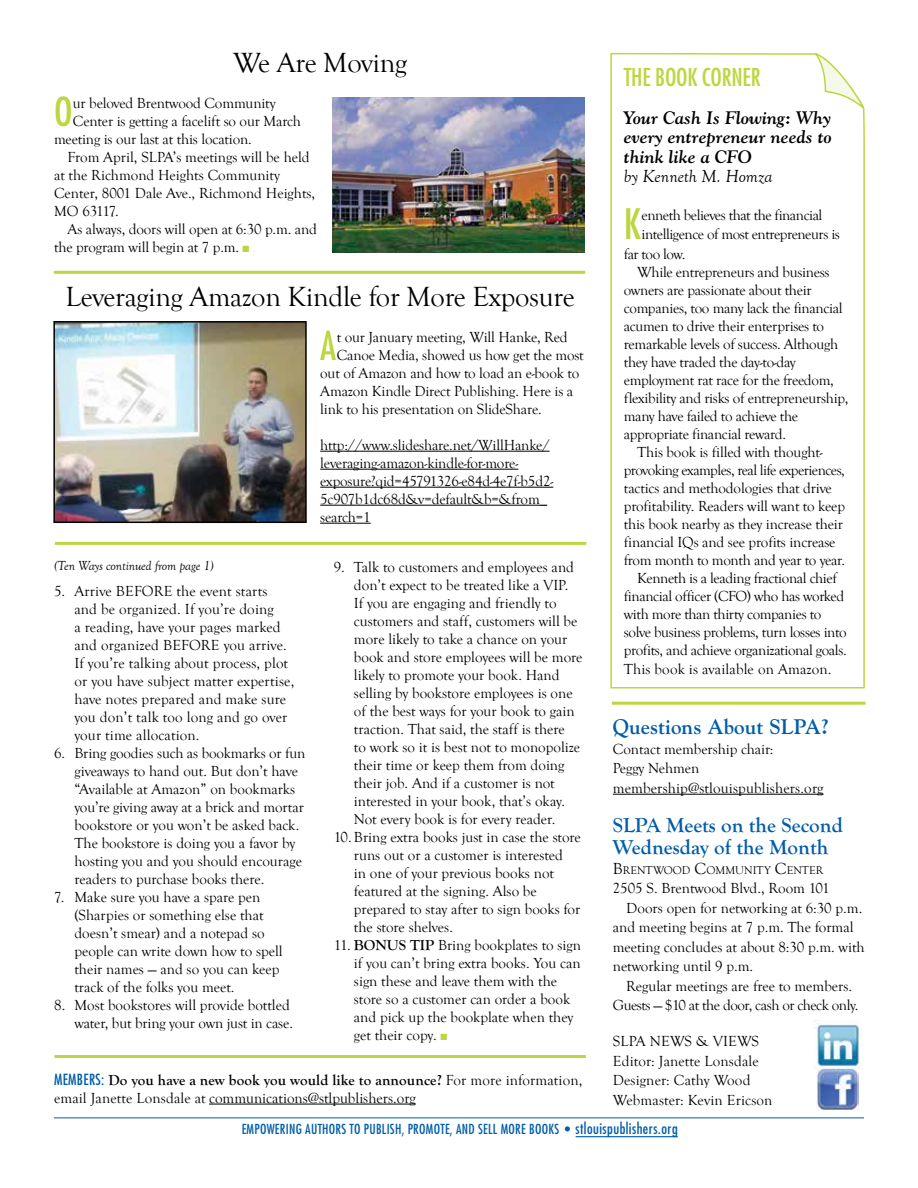
<style>
.page{position:relative;width:918px;height:1188px;background:#fff}
.page>*{position:absolute;margin:0;border:0;box-sizing:border-box;transform-origin:0 0}
.t1{font:condensed 40.8px "Futura";color:#bcd63e}
.t2{font:condensed 38.85px "Futura";color:#bcd63e}
.t3{font:28.5px "Goudy Old Style T";letter-spacing:-.01em;color:#000}
.t4{font:condensed 24px "Futura";letter-spacing:-.01em;color:#bcd63e}
.t5{font:700 21px/22.5px "Goudy Old Style T";color:#005daa}
.t6{font:700 21px "Goudy";color:#005daa}
.t7{font:italic 700 18px/19.5px "Goudy";color:#000;text-align:justify}
.t8{font:italic 18px "Goudy Old Style T";color:#000}
.t9{font:15px/18px "Goudy Old Style T";letter-spacing:-.005em;color:#000}
.t10{font:15px "Goudy Old Style T";letter-spacing:-.025em;color:#000}
.t11{font:15px "Goudy Old Style T";letter-spacing:-.03em;color:#000}
.t12{font:15px "Goudy Old Style T";letter-spacing:-.035em;color:#000}
.t13{font:700 15px "Goudy Old Style T";color:#000}
.t14{font:condensed 13.5px "Futura";letter-spacing:.02em;color:#005daa}
.t15{font:italic 13.5px "Goudy Old Style T";letter-spacing:-.01em;color:#000}
.t16{font:11.55px "Goudy Old Style T";color:#000}
.s1{color:#bcd63e}
.s2{font-weight:400}
.s3{font-weight:700}
.s4{font-family:"Futura";font-stretch:condensed;color:#005daa}
.s5{font-size:16.5px}
.s6{font-size:15px}
</style>
<div class="page">
<svg style="left:610px;top:52px;width:255px;height:637px"></svg>
<hr style="left:576px;top:1136px;width:102px;height:1px;background:#005daa">
<hr style="left:54px;top:1118px;width:810px;height:1px;background:#005daa">
<hr style="left:209px;top:1104px;width:207px;height:1px;background:#000">
<hr style="left:55px;top:1055px;width:531px;height:3px;background:#bcd63e">
<hr style="left:55px;top:542px;width:531px;height:3px;background:#bcd63e">
<svg style="left:814px;top:52px;width:50px;height:58px"></svg>
<hr style="left:612px;top:702px;width:254px;height:3px;background:#bcd63e">
<hr style="left:613px;top:794px;width:211px;height:1px;background:#000">
<img style="left:813px;top:1021px;width:49px;height:49px">
<img style="left:817px;top:1069px;width:42px;height:42px">
<hr style="left:54px;top:271px;width:531px;height:3px;background:#bcd63e">
<hr style="left:320px;top:451px;width:230px;height:1px;background:#000">
<hr style="left:320px;top:469px;width:198px;height:1px;background:#000">
<hr style="left:320px;top:487px;width:233px;height:1px;background:#000">
<hr style="left:320px;top:505px;width:227px;height:1px;background:#000">
<hr style="left:320px;top:523px;width:51px;height:1px;background:#000">
<img style="left:332px;top:97px;width:252px;height:156px">
<img style="left:56px;top:324px;width:248px;height:196px">
<div style="left:53px;top:321px;width:254px;height:202px;border:2px solid #000"></div>
<h3 class="t3" style="left:233px;top:47px;width:176px">We Are Moving</h3>
<h2 class="t2" style="left:54px;top:88px;width:17px">O</h2>
<p class="t9" style="left:73px;top:95px;width:204px">ur beloved Brentwood Community</p>
<p class="t9" style="left:73px;top:113px;width:229px">Center is getting a facelift so our March</p>
<p class="t9" style="left:54px;top:131px;width:199px">meeting is our last at this location.</p>
<p class="t9" style="left:68px;top:149px;width:244px">From April, SLPA’s meetings will be held</p>
<p class="t9" style="left:54px;top:167px;width:227px">at the Richmond Heights Community</p>
<p class="t9" style="left:54px;top:185px;width:263px">Center, 8001 Dale Ave., Richmond Heights,</p>
<p class="t9" style="left:54px;top:203px;width:66px">MO 63117.</p>
<p class="t9" style="left:68px;top:221px;width:251px">As always, doors will open at 6:30 p.m. and</p>
<p class="t9" style="left:54px;top:239px;width:197px">the program will begin at 7 p.m. <span class="s1">■</span></p>
<h3 class="t3" style="left:65px;top:281px;width:511px">Leveraging Amazon Kindle for More Exposure</h3>
<h2 class="t2" style="left:320px;top:321px;width:18px">A</h2>
<p class="t9" style="left:337px;top:328px;width:232px">t our January meeting, Will Hanke, Red</p>
<p class="t9" style="left:337px;top:346px;width:249px">Canoe Media, showed us how get the most</p>
<p class="t9" style="left:320px;top:364px;width:261px">out of Amazon and how to load an e-book to</p>
<p class="t9" style="left:320px;top:382px;width:255px">Amazon Kindle Direct Publishing. Here is a</p>
<p class="t9" style="left:320px;top:400px;width:223px">link to his presentation on SlideShare.</p>
<p class="t9" style="left:320px;top:436px;width:235px">http://www.slideshare.net/WillHanke/ leveraging-amazon-kindle-for-more&shy;exposure?qid=45791326-e84d-4e7f-b5d2- 5c907b1dc68d&amp;v=default&amp;b=&amp;from_ search=1</p>
<p class="t15" style="left:54px;top:559px;width:161px">(Ten Ways continued from page 1)</p>
<p class="t9" style="left:74px;top:582px;width:221px;text-indent:-20px">5. Arrive BEFORE the event starts<br>and be organized. If you’re doing<br>a reading, have your pages marked and organized BEFORE you arrive.<br>If you’re talking about process, plot or you have subject matter expertise, have notes prepared and make sure you don’t talk too long and go over your time allocation.</p>
<p class="t9" style="left:74px;top:744px;width:233px;text-indent:-20px">6. Bring goodies such as bookmarks or fun giveaways to hand out. But don’t have “Available at Amazon” on bookmarks you’re giving away at a brick and mortar bookstore or you won’t be asked back.<br>The bookstore is doing you a favor by hosting you and you should encourage readers to purchase books there.</p>
<p class="t9" style="left:74px;top:888px;width:210px;text-indent:-20px">7. Make sure you have a spare pen (Sharpies or something else that doesn’t smear) and a notepad so people can write down how to spell their names — and so you can keep track of the folks you meet.</p>
<p class="t9" style="left:54px;top:996px;width:240px;text-align:right">8. Most bookstores will provide bottled water, but bring your own just in case.</p>
<p class="t9" style="left:354px;top:558px;width:230px;text-indent:-20px">9. Talk to customers and employees and don’t expect to be treated like a VIP.<br>If you are engaging and friendly to customers and staff, customers will be more likely to take a chance on your book and store employees will be more likely to promote your book. Hand selling by bookstore employees is one of the best ways for your book to gain traction. That said, the staff is there<br>to work so it is best not to monopolize their time or keep them from doing their job. And if a customer is not interested in your book, that’s okay.<br>Not every book is for every reader.</p>
<p class="t9" style="left:354px;top:828px;width:228px;text-indent:-20px">10. Bring extra books just in case the store runs out or a customer is interested<br>in one of your previous books not featured at the signing. Also be prepared to stay after to sign books for the store shelves.</p>
<p class="t13" style="left:334px;top:936px;width:43px"><span class="s2">11.</span> BONU</p>
<p class="t9" style="left:354px;top:936px;width:229px;text-indent:45px"><span class="s3">S TIP</span> Bring bookplates to sign if you can’t bring extra books. You can sign these and leave them with the store so a customer can order a book and pick up the bookplate when they get their copy. <span class="s1">■</span></p>
<p class="t9" style="left:54px;top:1071px;width:530px"><span class="s4">MEM BERS:</span> <span class="s3">Do you have a new book you would like to announce?</span> For more information, email Janette Lonsdale at communications@stlpublishers.org</p>
<h3 class="t4" style="left:624px;top:62px;width:138px">THE BOOK CORNER</h3>
<p class="t7" style="left:624px;top:107px;width:209px">Your Cash Is Flowing: Why every entrepreneur needs to think like a CFO</p>
<p class="t8" style="left:624px;top:166px;width:150px">by Kenneth M. Homza</p>
<h1 class="t1" style="left:624px;top:198px;width:16px">K</h1>
<p class="t11" style="left:642px;top:206px;width:182px">enneth believes that the financial</p>
<p class="t11" style="left:642px;top:226px;width:200px">intelligence of most entrepreneurs is</p>
<p class="t12" style="left:624px;top:245px;width:63px">far too low.</p>
<p class="t9" style="left:637px;top:263px;width:194px">While entrepreneurs and business</p>
<p class="t9" style="left:624px;top:281px;width:189px">owners are passionate about their</p>
<p class="t9" style="left:624px;top:299px;width:220px">companies, too many lack the financial</p>
<p class="t9" style="left:624px;top:317px;width:202px">acumen to drive their enterprises to</p>
<p class="t9" style="left:624px;top:335px;width:216px">remarkable levels of success. Although</p>
<p class="t9" style="left:624px;top:353px;width:173px">they have traded the day-to-day</p>
<p class="t9" style="left:624px;top:371px;width:212px">employment rat race for the freedom,</p>
<p class="t9" style="left:624px;top:389px;width:226px">flexibility and risks of entrepreneurship,</p>
<p class="t9" style="left:624px;top:407px;width:176px">many have failed to achieve the</p>
<p class="t9" style="left:624px;top:425px;width:164px">appropriate financial reward.</p>
<p class="t9" style="left:637px;top:443px;width:187px">This book is filled with thought-</p>
<p class="t12" style="left:624px;top:461px;width:223px">provoking examples, real life experiences,</p>
<p class="t9" style="left:624px;top:479px;width:210px">tactics and methodologies that drive</p>
<p class="t9" style="left:624px;top:497px;width:223px">profitability. Readers will want to keep</p>
<p class="t9" style="left:624px;top:515px;width:221px">this book nearby as they increase their</p>
<p class="t9" style="left:624px;top:533px;width:213px">financial IQs and see profits increase</p>
<p class="t9" style="left:624px;top:551px;width:223px">from month to month and year to year.</p>
<p class="t10" style="left:637px;top:569px;width:201px">Kenneth is a leading fractional chief</p>
<p class="t10" style="left:624px;top:587px;width:222px">financial officer (CFO) who has worked</p>
<p class="t10" style="left:624px;top:605px;width:199px">with more than thirty companies to</p>
<p class="t10" style="left:624px;top:623px;width:224px">solve business problems, turn losses into</p>
<p class="t10" style="left:624px;top:641px;width:224px">profits, and achieve organizational goals.</p>
<p class="t9" style="left:624px;top:660px;width:209px">This book is available on Amazon.</p>
<h3 class="t6" style="left:613px;top:714px;width:218px">Questions About SLPA?</h3>
<p class="t9" style="left:613px;top:740px;width:212px;line-height:19.5px">Contact membership chair:<br>Peggy Nehmen membership@stlouispublishers.org</p>
<h3 class="t5" style="left:613px;top:814px;width:232px">SLPA Meets on the Second<br>Wednesday of the Month</h3>
<p class="t16" style="left:613px;top:864px;width:212px"><span class="s5">B</span>RENTWOOD <span class="s5">C</span>OMMUNITY <span class="s5">C</span>ENTER</p>
<p class="t9" style="left:613px;top:880px;width:218px">2505 S. Brentwood Blvd., Room 101</p>
<p class="t9" style="left:626px;top:899px;width:238px">Doors open for networking at 6:30 p.m.</p>
<p class="t9" style="left:613px;top:919px;width:242px">and meeting begins at 7 p.m. The formal</p>
<p class="t9" style="left:613px;top:938px;width:253px">meeting concludes at about 8:30 p.m. with</p>
<p class="t9" style="left:613px;top:958px;width:142px">networking until 9 p.m.</p>
<p class="t9" style="left:626px;top:977px;width:227px">Regular meetings are free to members.</p>
<p class="t11" style="left:613px;top:997px;width:247px">Guests — $10 at the door, cash or check only.</p>
<p class="t9" style="left:613px;top:1033px;width:60px">SLPA News</p>
<p class="t9" style="left:613px;top:1032px;width:161px;line-height:19.5px;text-indent:83px">&amp; Views<br>Editor: Janette Lonsdale<br>Designer: Cathy Wood<br>Webmaster: Kevin Ericson</p>
<p class="t14" style="left:242px;top:1121px;width:438px">EMPOWERING AUTHORS TO PUBLISH, PROMOTE, AND SELL MORE BOOKS • <span class="s6">STLOUISPUBLISHERS.ORG</span></p>
</div>
